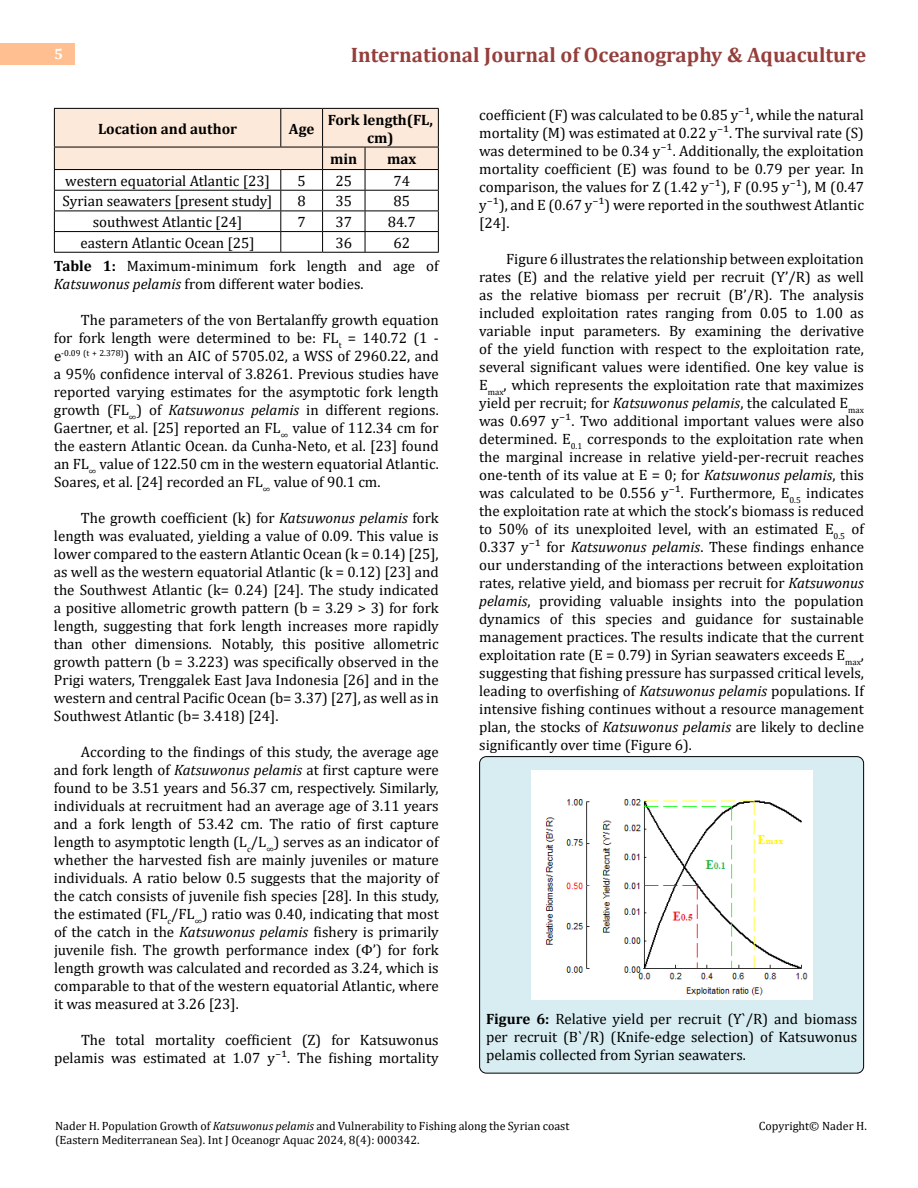
<style>
.page{position:relative;width:918px;height:1188px;background:#fff}
.page>*{position:absolute;margin:0;border:0;box-sizing:border-box;transform-origin:0 0}
.t1{font:700 21px "Cambria";color:#953f3c}
.t2{font:15px/18px "Cambria";color:#000;text-align:justify}
.t3{font:700 15px/18px "Cambria";color:#000;text-align:center}
.t4{font:700 15px "Cambria";color:#fff}
.t5{font:12px/14.4px "Cambria";color:#000}
.s1{font-weight:700}
.s2{font-style:italic}
</style>
<div class="page">
<div style="left:0;top:43px;width:75px;height:21px;background:#ffbf91"></div>
<div style="left:480px;top:757px;width:384px;height:316px;background:#d8edf2;border-radius:7px"></div>
<div style="left:479px;top:756px;width:385px;height:318px;border:1px solid #000;border-radius:7px"></div>
<svg style="left:54px;top:108px;width:385px;height:144px"></svg>
<hr style="left:54px;top:252px;width:227px;height:1px;background:#000">
<hr style="left:281px;top:252px;width:42px;height:1px;background:#000">
<hr style="left:323px;top:252px;width:42px;height:1px;background:#000">
<hr style="left:365px;top:252px;width:74px;height:1px;background:#000">
<img style="left:531px;top:771px;width:281px;height:228px">
<p class="t4" style="left:54px;top:44px;width:10px">5</p>
<h1 class="t1" style="left:351px;top:40px;width:517px">International Journal of Oceanography &amp; Aquaculture</h1>
<p class="t3" style="left:98px;top:119px;width:141px">Location and author</p>
<p class="t3" style="left:289px;top:119px;width:27px">Age</p>
<p class="t3" style="left:328px;top:110px;width:107px">Fork length(FL, cm)</p>
<p class="t3" style="left:330px;top:150px;width:29px">min</p>
<p class="t3" style="left:387px;top:150px;width:31px">max</p>
<p class="t2" style="left:65px;top:172px;width:206px">western equatorial Atlantic [23]</p>
<p class="t2" style="left:298px;top:172px;width:10px">5</p>
<p class="t2" style="left:335px;top:172px;width:18px">25</p>
<p class="t2" style="left:393px;top:172px;width:18px">74</p>
<p class="t2" style="left:63px;top:192px;width:211px">Syrian seawaters [present study]</p>
<p class="t2" style="left:298px;top:192px;width:10px">8</p>
<p class="t2" style="left:335px;top:192px;width:18px">35</p>
<p class="t2" style="left:393px;top:192px;width:18px">85</p>
<p class="t2" style="left:93px;top:213px;width:151px">southwest Atlantic [24]</p>
<p class="t2" style="left:298px;top:213px;width:10px">7</p>
<p class="t2" style="left:335px;top:213px;width:18px">37</p>
<p class="t2" style="left:388px;top:213px;width:30px">84.7</p>
<p class="t2" style="left:80px;top:234px;width:176px">eastern Atlantic Ocean [25]</p>
<p class="t2" style="left:335px;top:234px;width:18px">36</p>
<p class="t2" style="left:54px;top:231px;width:386px;line-height:23.7px;text-indent:339px">62<br><span class="s1">Table 1:</span> Maximum-minimum fork length and age of</p>
<p class="t2" style="left:54px;top:275px;width:311px"><span class="s2">Katsuwonus pelamis</span> from different water bodies.</p>
<p class="t2" style="left:54px;top:311px;width:386px;text-indent:27px">The parameters of the von Bertalanffy growth equation for fork length were determined to be: FL<sub>t</sub> = 140.72 (1 - e<sup>-0.09</sup> <sup>(t</sup> <sup>+</sup> <sup>2.378)</sup>) with an AIC of 5705.02, a WSS of 2960.22, and a 95% confidence interval of 3.8261. Previous studies have reported varying estimates for the asymptotic fork length growth (FL<sub>∞</sub>) of <span class="s2">Katsuwonus pelamis</span> in different regions.<br>Gaertner, et al. [25] reported an FL<sub>∞</sub> value of 112.34 cm for the eastern Atlantic Ocean. da Cunha-Neto, et al. [23] found an FL<sub>∞</sub> value of 122.50 cm in the western equatorial Atlantic.<br>Soares, et al. [24] recorded an FL<sub>∞</sub> value of 90.1 cm.</p>
<p class="t2" style="left:54px;top:509px;width:386px;text-indent:27px">The growth coefficient (k) for <span class="s2">Katsuwonus pelamis</span> fork length was evaluated, yielding a value of 0.09. This value is lower compared to the eastern Atlantic Ocean (k = 0.14) [25], as well as the western equatorial Atlantic (k = 0.12) [23] and the Southwest Atlantic (k= 0.24) [24]. The study indicated a positive allometric growth pattern (b = 3.29 &gt; 3) for fork length, suggesting that fork length increases more rapidly than other dimensions. Notably, this positive allometric growth pattern (b = 3.223) was specifically observed in the Prigi waters, Trenggalek East Java Indonesia [26] and in the western and central Pacific Ocean (b= 3.37) [27], as well as in Southwest Atlantic (b= 3.418) [24].</p>
<p class="t2" style="left:54px;top:743px;width:386px;text-indent:27px">According to the findings of this study, the average age and fork length of <span class="s2">Katsuwonus pelamis</span> at first capture were found to be 3.51 years and 56.37 cm, respectively. Similarly, individuals at recruitment had an average age of 3.11 years and a fork length of 53.42 cm. The ratio of first capture length to asymptotic length (L<sub>c</sub>/L<sub>∞</sub>) serves as an indicator of whether the harvested fish are mainly juveniles or mature individuals. A ratio below 0.5 suggests that the majority of the catch consists of juvenile fish species [28]. In this study, the estimated (FL<sub>c</sub>/FL<sub>∞</sub>) ratio was 0.40, indicating that most of the catch in the <span class="s2">Katsuwonus pelamis</span> fishery is primarily juvenile fish. The growth performance index (Φ’) for fork length growth was calculated and recorded as 3.24, which is comparable to that of the western equatorial Atlantic, where it was measured at 3.26 [23].</p>
<p class="t2" style="left:54px;top:1031px;width:386px;text-align:right">The total mortality coefficient (Z) for Katsuwonus pelamis was estimated at 1.07 y⁻¹. The fishing mortality</p>
<p class="t2" style="left:479px;top:105px;width:386px">coefficient (F) was calculated to be 0.85 y⁻¹, while the natural mortality (M) was estimated at 0.22 y⁻¹. The survival rate (S) was determined to be 0.34 y⁻¹. Additionally, the exploitation mortality coefficient (E) was found to be 0.79 per year. In comparison, the values for Z (1.42 y⁻¹), F (0.95 y⁻¹), M (0.47 y⁻¹), and E (0.67 y⁻¹) were reported in the southwest Atlantic [24].</p>
<p class="t2" style="left:479px;top:249px;width:386px;text-indent:27px">Figure 6 illustrates the relationship between exploitation rates (E) and the relative yield per recruit (Y’/R) as well as the relative biomass per recruit (B’/R). The analysis included exploitation rates ranging from 0.05 to 1.00 as variable input parameters. By examining the derivative of the yield function with respect to the exploitation rate, several significant values were identified. One key value is E<sub>max</sub>, which represents the exploitation rate that maximizes yield per recruit; for <span class="s2">Katsuwonus pelamis</span>, the calculated E<sub>max </sub>was 0.697 y⁻¹. Two additional important values were also determined. E<sub>0.1</sub> corresponds to the exploitation rate when the marginal increase in relative yield-per-recruit reaches one-tenth of its value at E = 0; for <span class="s2">Katsuwonus pelamis</span>, this was calculated to be 0.556 y⁻¹. Furthermore, E<sub>0.5</sub> indicates the exploitation rate at which the stock’s biomass is reduced to 50% of its unexploited level, with an estimated E<sub>0.5</sub> of 0.337 y⁻¹ for <span class="s2">Katsuwonus pelamis</span>. These findings enhance our understanding of the interactions between exploitation rates, relative yield, and biomass per recruit for <span class="s2">Katsuwonus pelamis</span>, providing valuable insights into the population dynamics of this species and guidance for sustainable management practices. The results indicate that the current exploitation rate (E = 0.79) in Syrian seawaters exceeds E<sub>max</sub>, suggesting that fishing pressure has surpassed critical levels, leading to overfishing of <span class="s2">Katsuwonus pelamis</span> populations. If intensive fishing continues without a resource management plan, the stocks of <span class="s2">Katsuwonus pelamis</span> are likely to decline significantly over time (Figure 6).</p>
<p class="t2" style="left:486px;top:1010px;width:373px"><span class="s1">Figure 6:</span> Relative yield per recruit (Y`/R) and biomass per recruit (B`/R) (Knife-edge selection) of Katsuwonus pelamis collected from Syrian seawaters.</p>
<p class="t5" style="left:55px;top:1118px;width:516px">Nader H. Population Growth of <span class="s2">Katsuwonus pelamis</span> and Vulnerability to Fishing along the Syrian coast (Eastern Mediterranean Sea). Int J Oceanogr Aquac 2024, 8(4): 000342.</p>
<p class="t5" style="left:759px;top:1118px;width:110px">Copyright© Nader H.</p>
</div>
